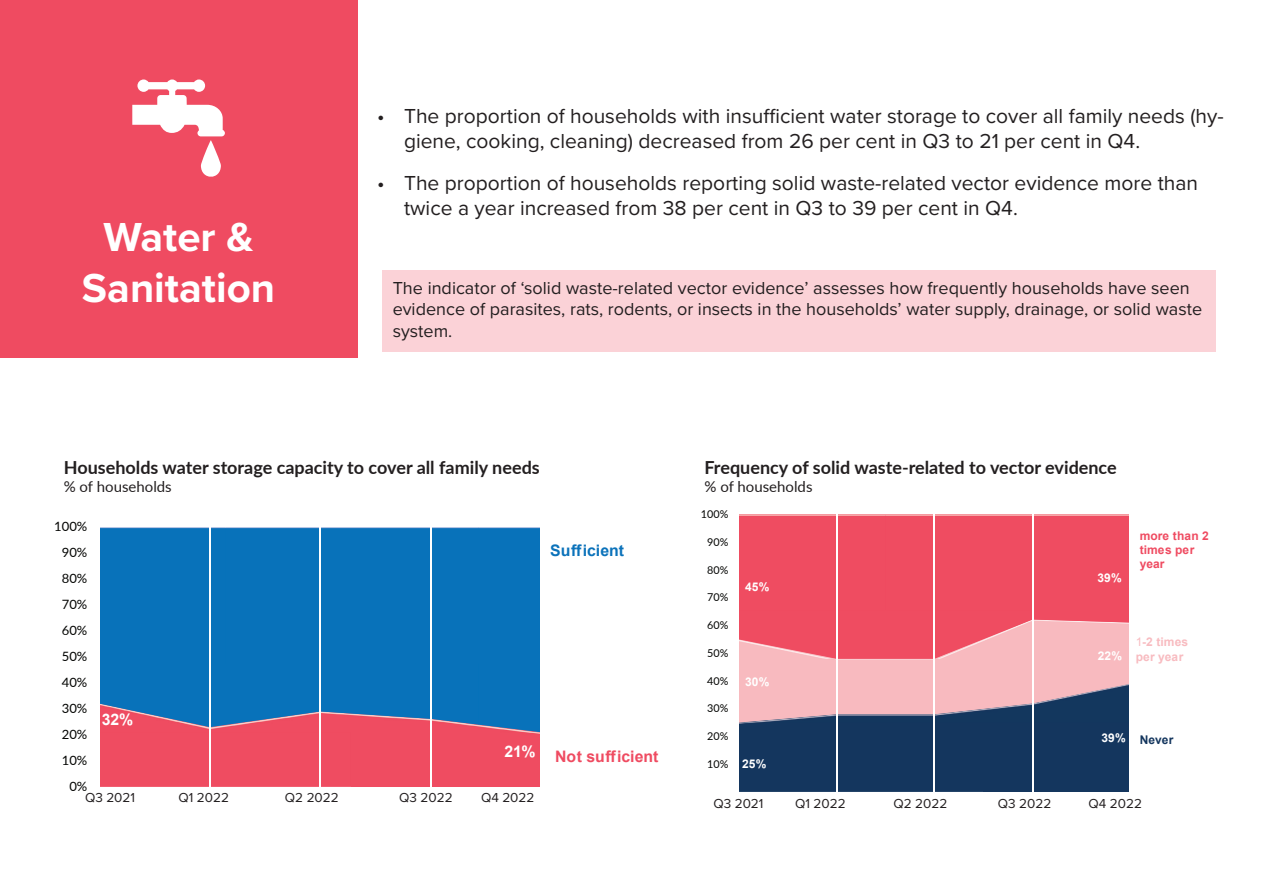
<style>
.page{position:relative;width:1263px;height:893px;background:#fff}
.page>*{position:absolute;margin:0;border:0;box-sizing:border-box;transform-origin:0 0}
.t1{font:700 42px "Proxima Nova";color:#fff}
.t2{font:21px "Proxima Nova";color:#231f20}
.t3{font:18px/21.6px "Proxima Nova";color:#231f20}
.t4{font:700 18px "Lato";color:#231f20}
.t5{font:700 15.9px "Arial";color:#ef4b61}
.t6{font:700 15.9px "Arial";color:#0b72ba}
.t7{font:700 15.9px "Arial";color:#fff}
.t8{font:15px "Lato";color:#231f20}
.t9{font:13.5px "Proxima Nova";color:#231f20}
.t10{font:12.9px "Lato";color:#040503}
.t11{font:700 12px/14.4px "Arial";color:#ef4b61}
.t12{font:700 12px "Arial";color:#fff}
.t13{font:700 12px/14.4px "Arial";color:#f8bbc0}
.t14{font:700 12px "Arial";letter-spacing:.01em;color:#14365e}
.t15{font:10.8px "Lato";color:#040503}
.s1{font-weight:400}
</style>
<div class="page">
<div style="left:0;top:0;width:357px;height:357px;background:#ef4b61"></div>
<svg style="left:132px;top:79px;width:93px;height:98px"></svg>
<div style="left:383px;top:270px;width:833px;height:81px;background:#fbd2d7"></div>
<div style="left:739px;top:714px;width:390px;height:78px;background:#14365e"></div>
<img style="left:739px;top:659px;width:195px;height:63px">
<img style="left:935px;top:659px;width:194px;height:55px">
<img style="left:739px;top:514px;width:293px;height:145px">
<div style="left:1034px;top:514px;width:95px;height:109px;background:#ef4c61"></div>
<hr style="left:836px;top:514px;width:1px;height:278px;background:#fff">
<hr style="left:934px;top:514px;width:1px;height:278px;background:#fff">
<hr style="left:1032px;top:514px;width:1px;height:278px;background:#fff">
<div style="left:100px;top:732px;width:252px;height:55px;background:#ef4c61"></div>
<div style="left:352px;top:732px;width:188px;height:55px;background:#ef4c61"></div>
<img style="left:321px;top:725px;width:157px;height:7px">
<div style="left:100px;top:527px;width:378px;height:137px;background:#0872ba"></div>
<div style="left:478px;top:527px;width:62px;height:205px;background:#0872ba"></div>
<img style="left:100px;top:664px;width:315px;height:63px">
<img style="left:415px;top:664px;width:63px;height:61px">
<hr style="left:209px;top:527px;width:2px;height:260px;background:#fff">
<hr style="left:320px;top:527px;width:1px;height:260px;background:#fff">
<hr style="left:430px;top:527px;width:2px;height:260px;background:#fff">
<p class="t1" style="left:104px;top:206px;width:152px">Water &amp;</p>
<p class="t1" style="left:82px;top:256px;width:195px">Sanitation</p>
<p class="t2" style="left:377px;top:100px;width:9px">•</p>
<p class="t2" style="left:377px;top:167px;width:9px">•</p>
<p class="t2" style="left:404px;top:100px;width:821px">The proportion of households with insufficient water storage to cover all family needs (hy-</p>
<p class="t2" style="left:404px;top:125px;width:738px">giene, cooking, cleaning) decreased from 26 per cent in Q to3 21 per cent in Q4.</p>
<p class="t2" style="left:404px;top:167px;width:795px">The proportion of households reporting solid waste-related vector evidence more than</p>
<p class="t2" style="left:404px;top:192px;width:615px">twice a year increased from 38 per cent in Q to3 39 per cent in Q4.</p>
<p class="t3" style="left:393px;top:276px;width:811px">The indicator of ‘solid waste-related vector evidence’ assesses how frequently households have seen evidence of parasites, rats, rodents, or insects in the households’ water supply, drainage, or solid waste system.</p>
<p class="t4" style="left:64px;top:454px;width:477px">Households water storage capacity to cover all family needs</p>
<p class="t8" style="left:64px;top:476px;width:109px">% of households</p>
<p class="t4" style="left:704px;top:454px;width:414px">Frequency of solid waste-related to vector evidence</p>
<p class="t8" style="left:704px;top:476px;width:109px">% of households</p>
<p class="t15" style="left:701px;top:506px;width:29px">100%</p>
<p class="t10" style="left:54px;top:517px;width:35px">100%</p>
<p class="t10" style="left:62px;top:543px;width:27px">90%</p>
<p class="t10" style="left:62px;top:569px;width:27px">80%</p>
<p class="t6" style="left:550px;top:540px;width:75px">Sufficient</p>
<p class="t15" style="left:707px;top:534px;width:23px">90%</p>
<p class="t15" style="left:707px;top:562px;width:23px">80%</p>
<p class="t12" style="left:745px;top:579px;width:26px">45%</p>
<p class="t12" style="left:1097px;top:570px;width:26px">39%</p>
<p class="t11" style="left:1140px;top:528px;width:71px">more than 2 times per year</p>
<p class="t10" style="left:62px;top:595px;width:27px">70%</p>
<p class="t15" style="left:707px;top:590px;width:23px">70%</p>
<p class="t10" style="left:62px;top:621px;width:27px">60%</p>
<p class="t15" style="left:707px;top:617px;width:23px">60%</p>
<p class="t10" style="left:62px;top:647px;width:27px">50%</p>
<p class="t15" style="left:707px;top:645px;width:23px">50%</p>
<p class="t12" style="left:1098px;top:648px;width:26px">22%</p>
<p class="t13" style="left:1136px;top:635px;width:54px"><span class="s1">1</span>-2 times per year</p>
<p class="t10" style="left:62px;top:673px;width:27px">40%</p>
<p class="t15" style="left:707px;top:673px;width:23px">40%</p>
<p class="t12" style="left:745px;top:674px;width:26px">30%</p>
<p class="t10" style="left:62px;top:699px;width:27px">30%</p>
<p class="t7" style="left:102px;top:708px;width:33px">32%</p>
<p class="t15" style="left:707px;top:701px;width:23px">30%</p>
<p class="t10" style="left:62px;top:725px;width:27px">20%</p>
<p class="t15" style="left:707px;top:728px;width:23px">20%</p>
<p class="t12" style="left:1101px;top:730px;width:26px">39%</p>
<p class="t14" style="left:1140px;top:731px;width:35px">Never</p>
<p class="t10" style="left:62px;top:751px;width:27px">10%</p>
<p class="t10" style="left:69px;top:777px;width:19px">0%</p>
<p class="t9" style="left:85px;top:787px;width:52px">Q3 2021</p>
<p class="t9" style="left:179px;top:787px;width:52px">Q1 2022</p>
<p class="t9" style="left:285px;top:787px;width:55px">Q2 2022</p>
<p class="t9" style="left:399px;top:787px;width:55px">Q3 2022</p>
<p class="t7" style="left:504px;top:741px;width:33px">21%</p>
<p class="t9" style="left:481px;top:787px;width:55px">Q4 2022</p>
<p class="t5" style="left:555px;top:746px;width:105px">Not sufficient</p>
<p class="t15" style="left:707px;top:756px;width:23px">10%</p>
<p class="t12" style="left:742px;top:756px;width:26px">25%</p>
<p class="t9" style="left:713px;top:793px;width:52px">Q3 2021</p>
<p class="t9" style="left:795px;top:793px;width:52px">Q1 2022</p>
<p class="t9" style="left:893px;top:793px;width:55px">Q2 2022</p>
<p class="t9" style="left:998px;top:793px;width:55px">Q3 2022</p>
<p class="t9" style="left:1089px;top:793px;width:55px">Q4 2022</p>
</div>
